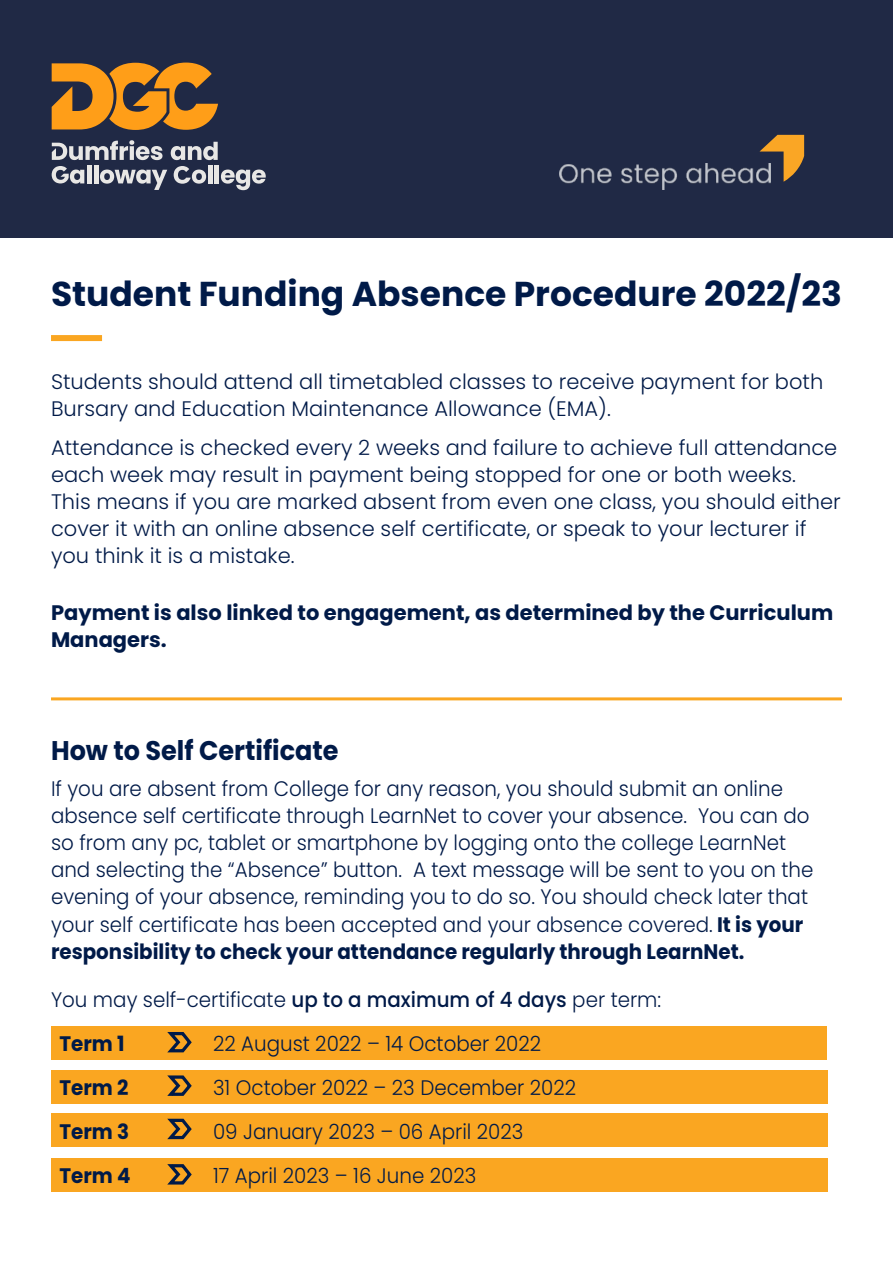
<style>
.page{position:relative;width:893px;height:1263px;background:#fff}
.page>*{position:absolute;margin:0;border:0;box-sizing:border-box;transform-origin:0 0}
.t1{font:700 34.5px "Poppins";color:#001a48}
.t2{font:700 27px "Poppins";color:#001a48;scale:.95 1}
.t3{font:300 21px/27px "Poppins";color:#001a48;scale:.95 1}
.t4{font:300 21px/27px "Poppins";color:#001a48}
.t5{font:700 21px/27px "Poppins";color:#001a48}
.t6{font:700 21px "Poppins";color:#001a48;scale:.95 1}
.s1{font-weight:700}
.s2{font-weight:500}
</style>
<div class="page">
<div style="left:0;top:0;width:893px;height:237px;background:#202945"></div>
<div style="left:51px;top:335px;width:51px;height:6px;background:#faa621"></div>
<hr style="left:51px;top:697px;width:791px;height:3px;background:#faa621">
<div style="left:52px;top:1027px;width:775px;height:33px;background:#faa621"></div>
<div style="left:51px;top:1070px;width:776px;height:33px;background:#faa621"></div>
<div style="left:51px;top:1113px;width:776px;height:34px;background:#faa621"></div>
<div style="left:51px;top:1158px;width:776px;height:34px;background:#faa621"></div>
<svg style="left:167px;top:1032px;width:25px;height:21px"></svg>
<svg style="left:167px;top:1075px;width:25px;height:21px"></svg>
<svg style="left:167px;top:1118px;width:25px;height:22px"></svg>
<svg style="left:167px;top:1164px;width:25px;height:21px"></svg>
<svg style="left:52px;top:140px;width:110px;height:20px"></svg>
<svg style="left:171px;top:142px;width:47px;height:18px"></svg>
<svg style="left:52px;top:166px;width:32px;height:18px"></svg>
<hr style="left:87px;top:165px;width:4px;height:18px;background:#e8e7e5">
<hr style="left:94px;top:165px;width:4px;height:18px;background:#e8e7e5">
<svg style="left:100px;top:170px;width:67px;height:20px"></svg>
<svg style="left:174px;top:166px;width:32px;height:18px"></svg>
<hr style="left:208px;top:165px;width:4px;height:18px;background:#e8e7e5">
<hr style="left:215px;top:165px;width:4px;height:18px;background:#e8e7e5">
<svg style="left:221px;top:170px;width:45px;height:20px"></svg>
<svg style="left:52px;top:63px;width:166px;height:67px"></svg>
<img style="left:559px;top:163px;width:211px;height:27px">
<svg style="left:759px;top:135px;width:45px;height:47px"></svg>
<h1 class="t1" style="left:51px;top:274px;width:792px">Student Funding Absence Procedure 2022/23</h1>
<p class="t4" style="left:51px;top:368px;width:774px">Students should attend all timetabled classes to receive payment for both<br>Bursary and Education Maintenance Allowance (EMA).</p>
<p class="t4" style="left:51px;top:435px;width:791px">Attendance is checked every 2 weeks and failure to achieve full attendance each week may result in payment being stopped for one or both weeks.<br>This means if you are marked absent from even one class, you should either cover it with an online absence self certificate, or speak to your lecturer if you think it is a mistake.</p>
<p class="t5" style="left:51px;top:599px;width:784px">Payment is also linked to engagement, as determined by the Curriculum<br>Managers.</p>
<p class="t2" style="left:51px;top:735px;width:304px">How to Self Certificate</p>
<p class="t3" style="left:51px;top:776px;width:804px">If you are absent from College for any reason, you should submit an online absence self certificate through LearnNet to cover your absence. You can do so from any pc, tablet or smartphone by logging onto the college LearnNet and selecting the “Absence” button. A text message will be sent to you on the evening of your absence, reminding you to do so. You should check later that your self certificate has been accepted and your absence covered. <span class="s1">It is your responsibility to check your attendance regularly through LearnNet.</span></p>
<p class="t3" style="left:60px;top:978px;width:635px;line-height:44px;text-indent:-8px">You may self-certificate <span class="s2">up to a maximum of 4 days</span> per term:<br><span class="s1">Term 1</span></p>
<p class="t3" style="left:213px;top:1030px;width:347px">22 August 2022 – 14 October 2022</p>
<p class="t6" style="left:60px;top:1075px;width:74px">Term 2</p>
<p class="t3" style="left:213px;top:1074px;width:384px">31 October 2022 – 23 December 2022</p>
<p class="t6" style="left:60px;top:1119px;width:75px">Term 3</p>
<p class="t3" style="left:213px;top:1118px;width:328px">09 January 2023 – 06 April 2023</p>
<p class="t6" style="left:60px;top:1163px;width:76px">Term 4</p>
<p class="t3" style="left:213px;top:1162px;width:279px">17 April 2023 – 16 June 2023</p>
</div>
